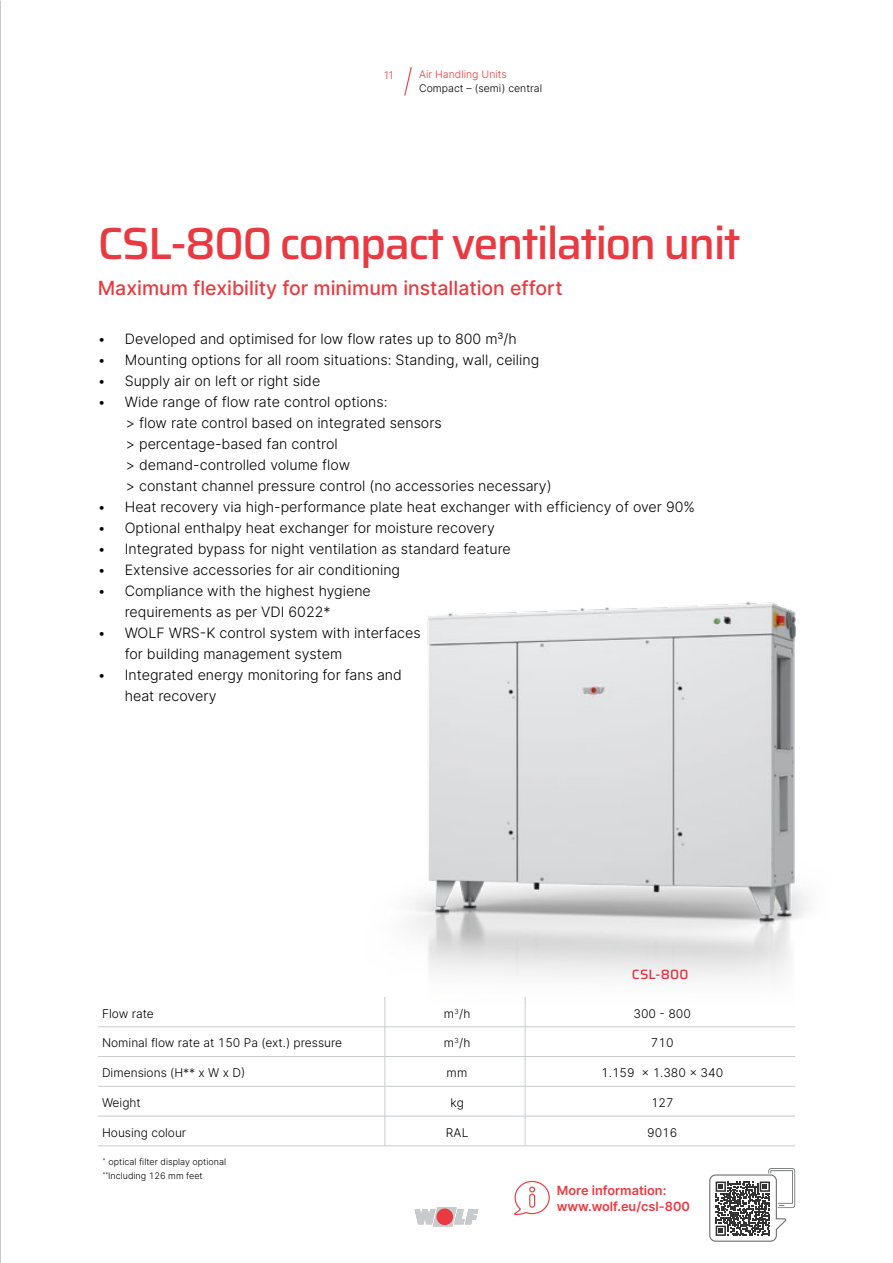
<style>
.page{position:relative;width:893px;height:1263px;background:#fff}
.page>*{position:absolute;margin:0;border:0;box-sizing:border-box;transform-origin:0 0}
.t1{font:500 45px "Saira";letter-spacing:-.04em;color:#e83a40}
.t2{font:500 19.5px "Inter";color:#e83a40}
.t3{font:300 14.25px/21px "Inter";color:#000}
.t4{font:500 13.5px "Saira";letter-spacing:.015em;color:#e83a40}
.t5{font:600 12.75px/16.5px "Inter";color:#e83a40}
.t6{font:300 12px "Inter";color:#000}
.t7{font:300 10.5px "Inter";color:#000}
.t8{font:300 10.5px "Inter";color:#e83a40}
.t9{font:300 9px/13.5px "Inter";color:#000}
</style>
<div class="page">
<svg style="left:404px;top:67px;width:8px;height:29px"></svg>
<img style="left:384px;top:602px;width:424px;height:402px">
<hr style="left:98px;top:1026px;width:287px;height:1px;background:#c8cbce">
<hr style="left:385px;top:1026px;width:140px;height:1px;background:#c8cbce">
<hr style="left:525px;top:1026px;width:270px;height:1px;background:#c8cbce">
<hr style="left:98px;top:1056px;width:287px;height:1px;background:#c8cbce">
<hr style="left:98px;top:1086px;width:287px;height:1px;background:#c8cbce">
<svg style="left:385px;top:997px;width:1px;height:89px"></svg>
<hr style="left:385px;top:1086px;width:1px;height:30px;background:#c8cbce">
<hr style="left:385px;top:1056px;width:140px;height:1px;background:#c8cbce">
<hr style="left:385px;top:1086px;width:140px;height:1px;background:#c8cbce">
<svg style="left:525px;top:997px;width:1px;height:89px"></svg>
<hr style="left:525px;top:1086px;width:1px;height:30px;background:#c8cbce">
<hr style="left:525px;top:1056px;width:270px;height:1px;background:#c8cbce">
<hr style="left:525px;top:1086px;width:270px;height:1px;background:#c8cbce">
<hr style="left:98px;top:1116px;width:287px;height:1px;background:#c8cbce">
<hr style="left:98px;top:1145px;width:287px;height:1px;background:#c8cbce">
<hr style="left:385px;top:1116px;width:1px;height:30px;background:#c8cbce">
<hr style="left:385px;top:1116px;width:140px;height:1px;background:#c8cbce">
<hr style="left:385px;top:1145px;width:140px;height:1px;background:#c8cbce">
<hr style="left:525px;top:1116px;width:1px;height:30px;background:#c8cbce">
<hr style="left:525px;top:1116px;width:270px;height:1px;background:#c8cbce">
<hr style="left:525px;top:1145px;width:270px;height:1px;background:#c8cbce">
<svg style="left:514px;top:1181px;width:36px;height:34px"></svg>
<svg style="left:709px;top:1168px;width:86px;height:74px"></svg>
<svg style="left:415px;top:1207px;width:63px;height:19px"></svg>
<div style="left:436px;top:1208px;width:17px;height:17px;background:#e83a40;border-radius:50%"></div>
<p class="t8" style="left:384px;top:68px;width:11px">11</p>
<p class="t8" style="left:419px;top:67px;width:89px">Air Handling Units</p>
<p class="t7" style="left:419px;top:80px;width:125px">Compact – (semi) central</p>
<h1 class="t1" style="left:98px;top:207px;width:644px">CSL-800 compact ventilation unit</h1>
<h2 class="t2" style="left:98px;top:274px;width:466px">Maximum flexibility for minimum installation effort</h2>
<p class="t3" style="left:98px;top:328px;width:421px">• Developed and optimised for low flow rates up to 800 m³/h</p>
<p class="t3" style="left:98px;top:349px;width:443px">• Mounting options for all room situations: Standing, wall, ceiling</p>
<p class="t3" style="left:98px;top:370px;width:224px">• Supply air on left or right side</p>
<p class="t3" style="left:126px;top:391px;width:427px;text-indent:-28px">• Wide range of flow rate control options:<br>&gt; flow rate control based on integrated sensors<br>&gt; percentage-based fan control<br>&gt; demand-controlled volume flow<br>&gt; constant channel pressure control (no accessories necessary)</p>
<p class="t3" style="left:98px;top:496px;width:598px">• Heat recovery via high-performance plate heat exchanger with efficiency of over 90%</p>
<p class="t3" style="left:98px;top:517px;width:399px">• Optional enthalpy heat exchanger for moisture recovery</p>
<p class="t3" style="left:98px;top:538px;width:415px">• Integrated bypass for night ventilation as standard feature</p>
<p class="t3" style="left:98px;top:559px;width:304px">• Extensive accessories for air conditioning</p>
<p class="t3" style="left:125px;top:580px;width:248px;text-indent:-27px">• Compliance with the highest hygiene requirements as per VDI 6022*</p>
<p class="t3" style="left:125px;top:622px;width:297px;text-indent:-27px">• WOLF WRS-K control system with interfaces for building management system</p>
<p class="t3" style="left:125px;top:664px;width:279px;text-indent:-27px">• Integrated energy monitoring for fans and heat recovery</p>
<p class="t4" style="left:632px;top:963px;width:58px">CSL-800</p>
<p class="t6" style="left:102px;top:1004px;width:53px">Flow rate</p>
<p class="t6" style="left:444px;top:1004px;width:28px">m<sup>3</sup>/h</p>
<p class="t6" style="left:634px;top:1004px;width:59px">300 - 800</p>
<p class="t6" style="left:102px;top:1034px;width:242px">Nominal flow rate at 150 Pa (ext.) pressure</p>
<p class="t6" style="left:444px;top:1034px;width:28px">m<sup>3</sup>/h</p>
<p class="t6" style="left:651px;top:1034px;width:24px">710</p>
<p class="t6" style="left:102px;top:1064px;width:145px">Dimensions (H** x W x D)</p>
<p class="t6" style="left:447px;top:1064px;width:22px">mm</p>
<p class="t6" style="left:601px;top:1064px;width:123px">1.159 x 1.380 x 340</p>
<p class="t6" style="left:102px;top:1094px;width:40px">Weight</p>
<p class="t6" style="left:450px;top:1094px;width:15px">kg</p>
<p class="t6" style="left:651px;top:1094px;width:24px">127</p>
<p class="t6" style="left:102px;top:1124px;width:86px">Housing colour</p>
<p class="t6" style="left:446px;top:1124px;width:24px">RAL</p>
<p class="t6" style="left:647px;top:1124px;width:32px">9016</p>
<p class="t9" style="left:103px;top:1155px;width:125px"><sup>*</sup> optical filter display optional <sup>**</sup>Including 126 mm feet</p>
<p class="t5" style="left:557px;top:1182px;width:135px">More information: www.wolf.eu/csl-800</p>
</div>
